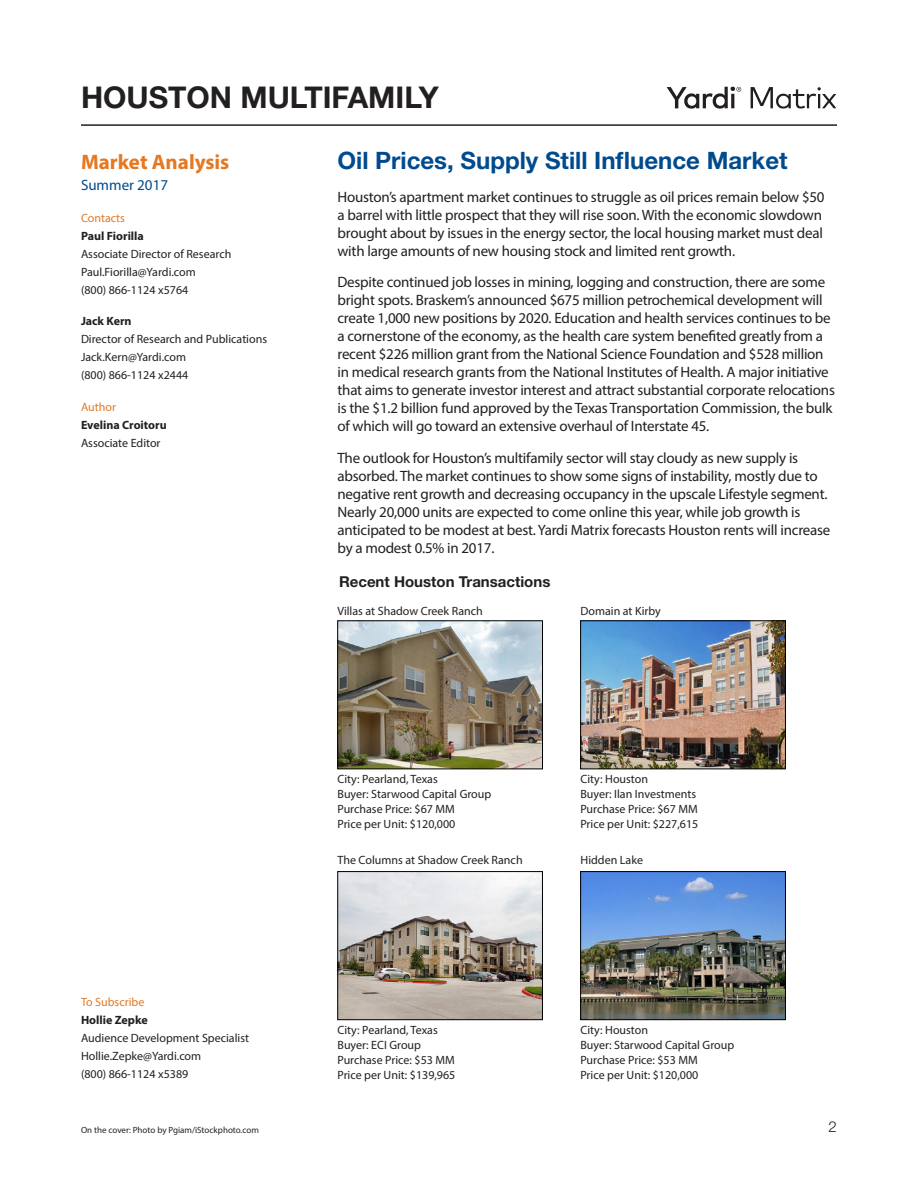
<style>
.page{position:relative;width:918px;height:1188px;background:#fff}
.page>*{position:absolute;margin:0;border:0;box-sizing:border-box;transform-origin:0 0}
.Heading_1{font:700 30px "Helvetica Neue LT Std";color:#231f20}
.Matrix_Head{font:700 24px "Helvetica Neue LT Std";color:#004a8d}
.Matrix_Body_Note{font:700 21px "Myriad Pro";color:#e47823}
.Matrix_Body{font:15px/18px "Myriad Pro";letter-spacing:-.015em;color:#231f20}
.Matrix_Chart_Heads{font:700 15px "Helvetica Neue LT Std";color:#231f20}
.Matrix_Body_Note-2{font:15px "Myriad Pro";color:#004a8d}
.t1{font:300 15px "Helvetica Neue LT Std";color:#231f20}
.Matrix_Body_Note-3{font:12px/18px "Myriad Pro";color:#231f20}
.Matrix_Body_Note-4{font:700 12px/18px "Myriad Pro";color:#231f20}
.Matrix_Body_Note-5{font:12px "Myriad Pro";color:#e47823}
.Matrix_Body_Note-6{font:9px "Myriad Pro";color:#231f20}
.s1{font-weight:700}
.s2{font-weight:400}
</style>
<div class="page">
<hr style="left:81px;top:124px;width:756px;height:2px;background:#231f20">
<svg style="left:667px;top:86px;width:74px;height:23px"></svg>
<svg style="left:751px;top:87px;width:85px;height:22px"></svg>
<img style="left:340px;top:873px;width:201px;height:145px">
<div style="left:338px;top:871px;width:205px;height:149px;border:1px solid #000"></div>
<img style="left:582px;top:623px;width:202px;height:144px">
<div style="left:580px;top:621px;width:206px;height:148px;border:1px solid #000"></div>
<img style="left:582px;top:873px;width:202px;height:145px">
<div style="left:580px;top:871px;width:206px;height:149px;border:1px solid #000"></div>
<img style="left:340px;top:623px;width:201px;height:144px">
<div style="left:338px;top:621px;width:205px;height:148px;border:1px solid #000"></div>
<p class="Heading_1" style="left:81px;top:79px;width:359px">HOUSTON MULTIFAMILY</p>
<p class="Matrix_Body_Note" style="left:81px;top:149px;width:150px">Market Analysis</p>
<p class="Matrix_Body_Note-2" style="left:81px;top:176px;width:89px">Summer 2017</p>
<p class="Matrix_Body_Note-5" style="left:81px;top:210px;width:46px">Contacts</p>
<p class="Matrix_Body_Note-3" style="left:81px;top:227px;width:152px"><span class="s1">Paul Fiorilla<br></span>Associate Director of Research<br>Paul.Fiorilla@Yardi.com<br>(800) 866-1124 x5764</p>
<p class="Matrix_Body_Note-3" style="left:81px;top:312px;width:188px"><span class="s1">Jack Kern<br></span>Director of Research and Publications<br>Jack.Kern@Yardi.com<br>(800) 866-1124 x2444</p>
<p class="Matrix_Body_Note-5" style="left:81px;top:399px;width:36px">Author</p>
<p class="Matrix_Body_Note-4" style="left:81px;top:415px;width:87px">Evelina Croitoru<br><span class="s2">Associate Editor</span></p>
<p class="Matrix_Body_Note-5" style="left:81px;top:994px;width:65px">To Subscribe</p>
<p class="Matrix_Body_Note-3" style="left:81px;top:1011px;width:170px"><span class="s1">Hollie Zepke<br></span>Audience Development Specialist<br>Hollie.Zepke@Yardi.com<br>(800) 866-1124 x5389</p>
<p class="Matrix_Body_Note-6" style="left:81px;top:1124px;width:179px">On the cover: Photo by Pgiam/iStockphoto.com</p>
<p class="Matrix_Head" style="left:338px;top:145px;width:452px">Oil Prices, Supply Still Influence Market</p>
<p class="Matrix_Body" style="left:338px;top:188px;width:489px">Houston’s apartment market continues to struggle as oil prices remain below $50 a barrel with little prospect that they will rise soon. With the economic slowdown brought about by issues in the energy sector, the local housing market must deal with large amounts of new housing stock and limited rent growth.</p>
<p class="Matrix_Body" style="left:338px;top:273px;width:499px">Despite continued job losses in mining, logging and construction, there are some bright spots. Braskem’s announced $675 million petrochemical development will create 1,000 new positions by 2020. Education and health services continues to be a cornerstone of the economy, as the health care system benefited greatly from a recent $226 million grant from the National Science Foundation and $528 million in medical research grants from the National Institutes of Health. A major initiative that aims to generate investor interest and attract substantial corporate relocations is the $1.2 billion fund approved by the Texas Transportation Commission, the bulk of which will go toward an extensive overhaul of Interstate 45.</p>
<p class="Matrix_Body" style="left:338px;top:449px;width:494px">The outlook for Houston’s multifamily sector will stay cloudy as new supply is absorbed. The market continues to show some signs of instability, mostly due to negative rent growth and decreasing occupancy in the upscale Lifestyle segment.<br>Nearly 20,000 units are expected to come online this year, while job growth is anticipated to be modest at best. Yardi Matrix forecasts Houston rents will increase by a modest 0.5% in 2017.</p>
<p class="Matrix_Chart_Heads" style="left:339px;top:572px;width:213px">Recent Houston Transactions</p>
<p class="Matrix_Body_Note-3" style="left:338px;top:601px;width:147px">Villas at Shadow Creek Ranch</p>
<p class="Matrix_Body_Note-3" style="left:580px;top:601px;width:82px">Domain at Kirby</p>
<p class="Matrix_Body_Note-3" style="left:338px;top:770px;width:102px">City: Pearland, Texas</p>
<p class="Matrix_Body_Note-3" style="left:338px;top:786px;width:155px;line-height:15px">Buyer: Starwood Capital Group<br>Purchase Price: $67 MM</p>
<p class="Matrix_Body_Note-3" style="left:338px;top:815px;width:119px">Price per Unit: $120,000</p>
<p class="Matrix_Body_Note-3" style="left:338px;top:851px;width:187px">The Columns at Shadow Creek Ranch</p>
<p class="Matrix_Body_Note-3" style="left:580px;top:770px;width:69px">City: Houston</p>
<p class="Matrix_Body_Note-3" style="left:580px;top:786px;width:119px;line-height:15px">Buyer: Ilan Investments<br>Purchase Price: $67 MM</p>
<p class="Matrix_Body_Note-3" style="left:580px;top:815px;width:119px">Price per Unit: $227,615</p>
<p class="Matrix_Body_Note-3" style="left:580px;top:851px;width:64px">Hidden Lake</p>
<p class="Matrix_Body_Note-3" style="left:338px;top:1022px;width:119px;line-height:15px">City: Pearland, Texas<br>Buyer: ECI Group<br>Purchase Price: $53 MM</p>
<p class="Matrix_Body_Note-3" style="left:338px;top:1066px;width:119px">Price per Unit: $139,965</p>
<p class="Matrix_Body_Note-3" style="left:580px;top:1022px;width:155px;line-height:15px">City: Houston<br>Buyer: Starwood Capital Group<br>Purchase Price: $53 MM</p>
<p class="Matrix_Body_Note-3" style="left:580px;top:1066px;width:119px">Price per Unit: $120,000</p>
<p class="t1" style="left:829px;top:1118px;width:10px">2</p>
</div>
